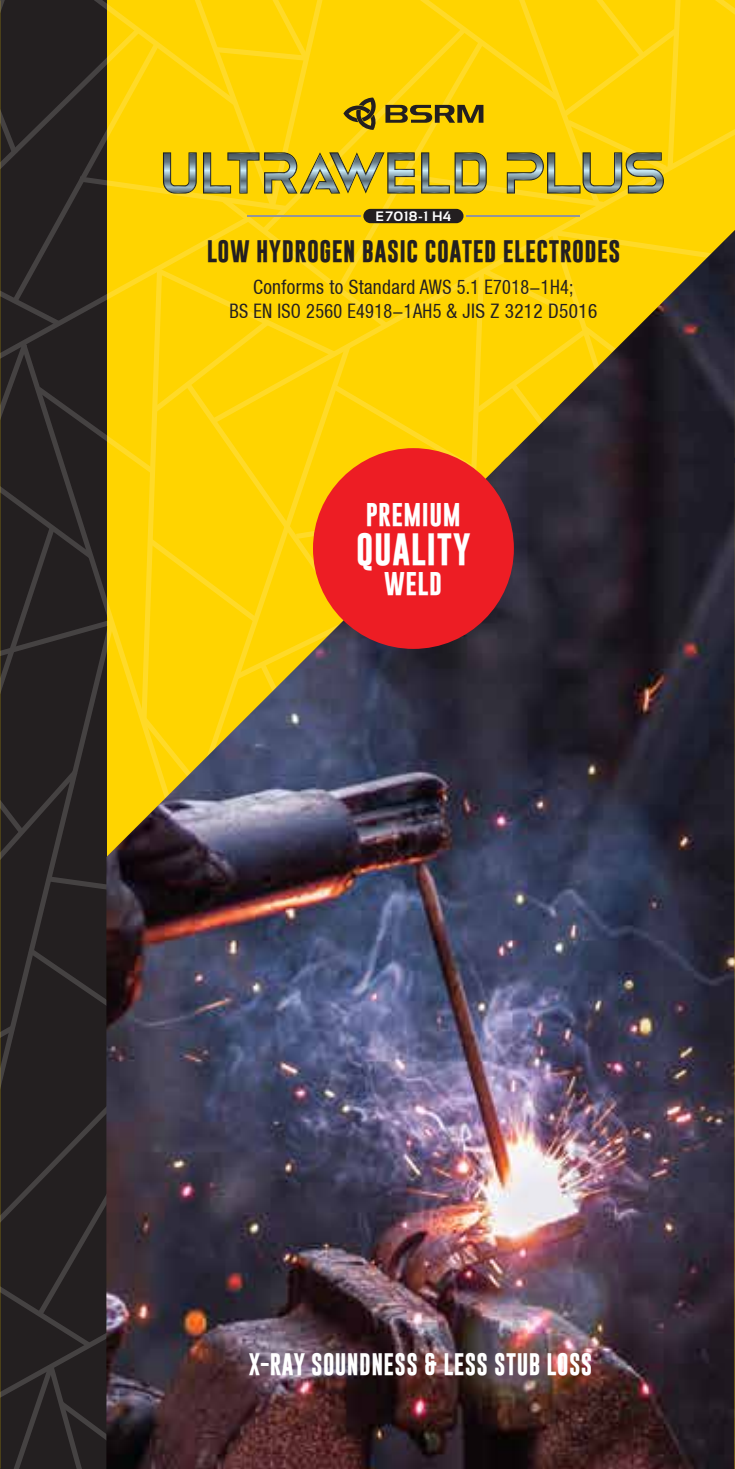
<style>
.page{position:relative;width:735px;height:1469px;background:#fff}
.page>*{position:absolute;margin:0;border:0;box-sizing:border-box;transform-origin:0 0}
.t1{font:700 32.75px "Gobold";letter-spacing:.02em;color:#fff}
.t2{font:700 23.75px "Gobold";letter-spacing:.02em;color:#fff}
.t3{font:700 22.5px "Gobold";letter-spacing:.02em;color:#231f20}
.t4{font:700 22.5px "Gobold";letter-spacing:.02em;color:#fff;scale:.96 1}
.t5{font:condensed 20px/24px "Helvetica Neue LT";letter-spacing:.02em;color:#231f20;text-align:center;scale:.96 1}
.t6{font:700 13.75px "Sansation";letter-spacing:.03em;color:#fff}
</style>
<div class="page">
<img style="left:0;top:0;width:734px;height:1468px">
<div style="left:363px;top:209px;width:100px;height:14px;background:#231f20;border-radius:7px"></div>
<hr style="left:466px;top:215px;width:113px;height:2px;background:#939598">
<hr style="left:247px;top:215px;width:113px;height:2px;background:#939598">
<div style="left:313px;top:448px;width:200px;height:201px;background:#ed1d24;border-radius:50%"></div>
<p class="t6" style="left:375px;top:208px;width:77px">E7018-1 H4</p>
<p class="t3" style="left:206px;top:237px;width:415px">LOW HYDROGEN BASIC COATED ELECTRODES</p>
<p class="t5" style="left:229px;top:275px;width:384px">Conforms to Standard AWS 5.1 E7018-1H4;<br>BS EN ISO 2560 E4918-1AH5 &amp; JIS Z 3212 D5016</p>
<p class="t2" style="left:365px;top:499px;width:96px">PREMIUM</p>
<h1 class="t1" style="left:356px;top:528px;width:116px">QUALITY</h1>
<p class="t2" style="left:384px;top:568px;width:59px">WELD</p>
<p class="t4" style="left:248px;top:1349px;width:359px">X-RAY SOUNDNESS &amp; LESS STUB LOSS</p>
</div>
